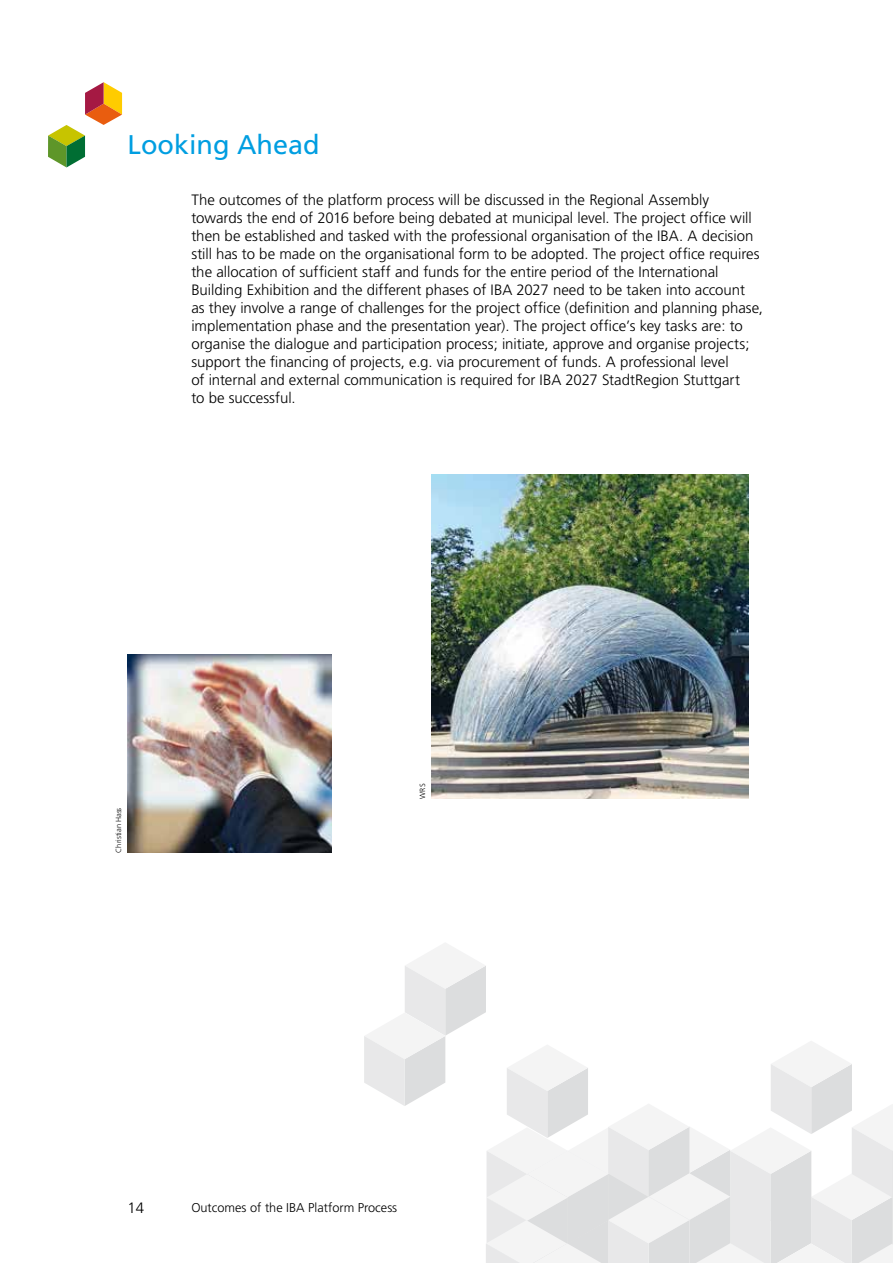
<style>
.page{position:relative;width:893px;height:1263px;background:#fff}
.page>*{position:absolute;margin:0;border:0;box-sizing:border-box;transform-origin:0 0}
.t1{font:27px "Frutiger";color:#009ee1}
.t2{font:300 15px/18px "Frutiger";color:#000}
.t3{font:300 12.75px "Frutiger";color:#000}
.t4{font:300 7.5px "Frutiger";color:#000}
</style>
<div class="page">
<svg style="left:364px;top:943px;width:529px;height:320px"></svg>
<img style="left:432px;top:475px;width:316px;height:323px">
<img style="left:128px;top:655px;width:204px;height:198px">
<svg style="left:48px;top:82px;width:74px;height:85px"></svg>
<h1 class="t1" style="left:128px;top:133px;width:194px">Looking Ahead</h1>
<p class="t2" style="left:191px;top:191px;width:573px">The outcomes of the platform process will be discussed in the Regional Assembly towards the end of 2016 before being debated at municipal level. The project office will then be established and tasked with the professional organisation of the IBA. A decision still has to be made on the organisational form to be adopted. The project office requires the allocation of sufficient staff and funds for the entire period of the International Building Exhibition and the different phases of IBA 2027 need to be taken into account<br>as they involve a range of challenges for the project office (definition and planning phase, implementation phase and the presentation year). The project office’s key tasks are: to organise the dialogue and participation process; initiate, approve and organise projects; support the financing of projects, e.g. via procurement of funds. A professional level<br>of internal and external communication is required for IBA 2027 StadtRegion Stuttgart<br>to be successful.</p>
<p class="t4" style="left:115px;top:853px;width:47px;rotate:-90deg">Christian Hass</p>
<p class="t4" style="left:419px;top:799px;width:16px;rotate:-90deg">WRS</p>
<p class="t2" style="left:128px;top:1199px;width:18px">14</p>
<p class="t3" style="left:191px;top:1201px;width:207px">Outcomes of the IBA Platform Process</p>
</div>
